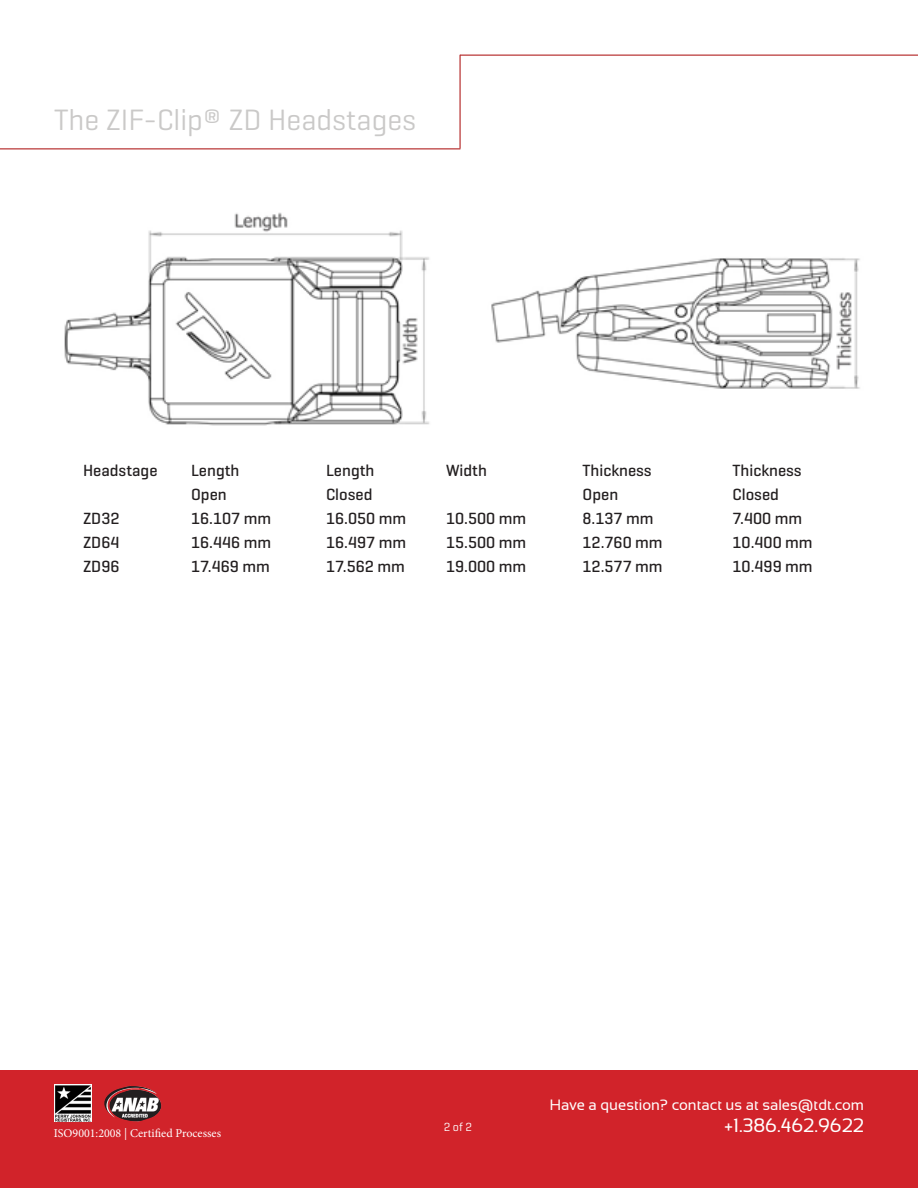
<style>
.page{position:relative;width:918px;height:1188px;background:#fff}
.page>*{position:absolute;margin:0;border:0;box-sizing:border-box;transform-origin:0 0}
.t1{font:30px "Geogrotesque";color:#cac9c8}
.t2{font:19.5px "Sansation";color:#fff}
.t3{font:500 16.5px "Geogrotesque";color:#231f20}
.t4{font:15px "Sansation";color:#fff}
.t5{font:12px "Minion Pro";color:#fff}
.t6{font:12px "Geogrotesque";color:#fff}
</style>
<div class="page">
<hr style="left:460px;top:55px;width:1px;height:93px;background:#b22222">
<hr style="left:0;top:148px;width:460px;height:1px;background:#b22222">
<hr style="left:460px;top:55px;width:458px;height:1px;background:#b22222">
<div style="left:0;top:1070px;width:918px;height:118px;background:#d1232a"></div>
<img style="left:54px;top:1084px;width:37px;height:37px">
<img style="left:104px;top:1086px;width:58px;height:35px">
<img style="left:491px;top:258px;width:369px;height:131px">
<img style="left:64px;top:212px;width:366px;height:214px">
<p class="t1" style="left:54px;top:101px;width:364px">The ZIF-Clip® ZD Headstages</p>
<p class="t3" style="left:83px;top:460px;width:76px">Headstage</p>
<p class="t3" style="left:191px;top:460px;width:50px">Length</p>
<p class="t3" style="left:326px;top:460px;width:50px">Length</p>
<p class="t3" style="left:446px;top:460px;width:42px">Width</p>
<p class="t3" style="left:583px;top:460px;width:71px">Thickness</p>
<p class="t3" style="left:733px;top:460px;width:71px">Thickness</p>
<p class="t3" style="left:191px;top:484px;width:37px">Open</p>
<p class="t3" style="left:326px;top:484px;width:48px">Closed</p>
<p class="t3" style="left:583px;top:484px;width:37px">Open</p>
<p class="t3" style="left:733px;top:484px;width:48px">Closed</p>
<p class="t3" style="left:83px;top:508px;width:38px">ZD32</p>
<p class="t3" style="left:191px;top:508px;width:82px">16.107 mm</p>
<p class="t3" style="left:326px;top:508px;width:82px">16.050 mm</p>
<p class="t3" style="left:446px;top:508px;width:82px">10.500 mm</p>
<p class="t3" style="left:583px;top:508px;width:73px">8.137 mm</p>
<p class="t3" style="left:733px;top:508px;width:71px">7.400 mm</p>
<p class="t3" style="left:83px;top:532px;width:38px">ZD64</p>
<p class="t3" style="left:191px;top:532px;width:82px">16.446 mm</p>
<p class="t3" style="left:326px;top:532px;width:82px">16.497 mm</p>
<p class="t3" style="left:446px;top:532px;width:82px">15.500 mm</p>
<p class="t3" style="left:583px;top:532px;width:82px">12.760 mm</p>
<p class="t3" style="left:733px;top:532px;width:82px">10.400 mm</p>
<p class="t3" style="left:83px;top:556px;width:38px">ZD96</p>
<p class="t3" style="left:191px;top:556px;width:80px">17.469 mm</p>
<p class="t3" style="left:326px;top:556px;width:80px">17.562 mm</p>
<p class="t3" style="left:446px;top:556px;width:82px">19.000 mm</p>
<p class="t3" style="left:583px;top:556px;width:82px">12.577 mm</p>
<p class="t3" style="left:733px;top:556px;width:82px">10.499 mm</p>
<p class="t5" style="left:54px;top:1125px;width:169px">ISO9001:2008 | Certified Processes</p>
<p class="t6" style="left:444px;top:1119px;width:30px">2 of 2</p>
<p class="t4" style="left:550px;top:1096px;width:316px">Have a question? contact us at sales@tdt.com</p>
<p class="t2" style="left:724px;top:1115px;width:142px">+1.386.462.9622</p>
</div>
